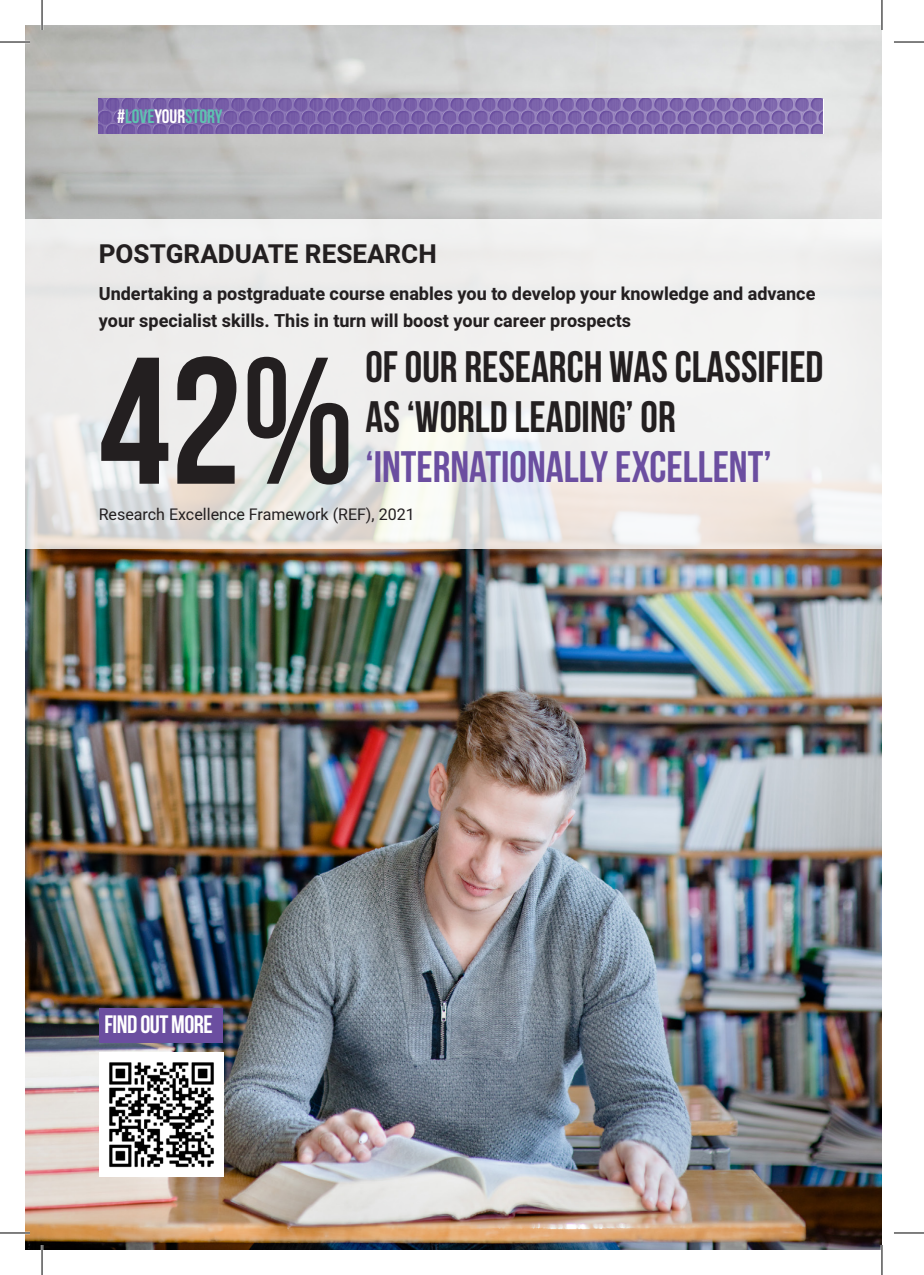
<style>
.page{position:relative;width:924px;height:1275px;background:#fff}
.page>*{position:absolute;margin:0;border:0;box-sizing:border-box;transform-origin:0 0}
.t1{font:700 180px "Bebas Neue";color:#231f20}
.t2{font:700 44px/50px "Bebas Neue";color:#231f20}
.t3{font:700 26px "Heebo";color:#231f20}
.t4{font:700 25.2px "Bebas Neue";letter-spacing:-.02em;color:#fff}
.t5{font:700 19.4px "Bebas Neue";color:#5dc3b0}
.t6{font:700 18px/26px "Heebo";color:#231f20}
.t7{font:16px "Heebo";color:#231f20}
.s1{color:#fff}
.s2{color:#6b4ea0}
</style>
<div class="page">
<img style="left:25px;top:25px;width:856px;height:1225px">
<svg style="left:25px;top:219px;width:856px;height:329px;fill:#efefee"></svg>
<img style="left:99px;top:1052px;width:124px;height:124px">
<div style="left:99px;top:1008px;width:123px;height:34px;background:#6b4ea0"></div>
<img style="left:99px;top:99px;width:723px;height:34px">
<hr style="left:0;top:41px;width:30px;height:2px;background:#fff">
<hr style="left:0;top:1231px;width:30px;height:3px;background:#fff">
<hr style="left:41px;top:0;width:2px;height:30px;background:#fff">
<hr style="left:41px;top:1245px;width:2px;height:30px;background:#fff">
<hr style="left:880px;top:0;width:2px;height:30px;background:#fff">
<hr style="left:880px;top:1245px;width:2px;height:30px;background:#fff">
<hr style="left:0;top:42px;width:30px;height:1px;background:#000">
<hr style="left:893px;top:42px;width:30px;height:1px;background:#000">
<hr style="left:0;top:1232px;width:30px;height:1px;background:#000">
<hr style="left:893px;top:1232px;width:30px;height:1px;background:#000">
<hr style="left:42px;top:0;width:1px;height:30px;background:#000">
<hr style="left:42px;top:1245px;width:1px;height:30px;background:#000">
<hr style="left:881px;top:0;width:1px;height:30px;background:#000">
<hr style="left:881px;top:1245px;width:1px;height:30px;background:#000">
<p class="t5" style="left:117px;top:106px;width:106px"><span class="s1">#</span>LOVE<span class="s1">YOUR</span>STORY</p>
<p class="t3" style="left:99px;top:235px;width:339px">POSTGRADUATE RESEARCH</p>
<p class="t6" style="left:99px;top:281px;width:717px">Undertaking a postgraduate course enables you to develop your knowledge and advance your specialist skills. This in turn will boost your career prospects</p>
<p class="t2" style="left:365px;top:341px;width:459px">OF OUR RESEARCH WAS CLASSIFIED<br>AS ‘WORLD LEADING’ OR <span class="s2">‘INTERNATIONALLY EXCELLENT’</span></p>
<p class="t1" style="left:99px;top:323px;width:257px">42%</p>
<p class="t7" style="left:99px;top:503px;width:317px">Research Excellence Framework (REF), 2021</p>
<p class="t4" style="left:104px;top:1010px;width:110px">FIND OUT MORE</p>
</div>
